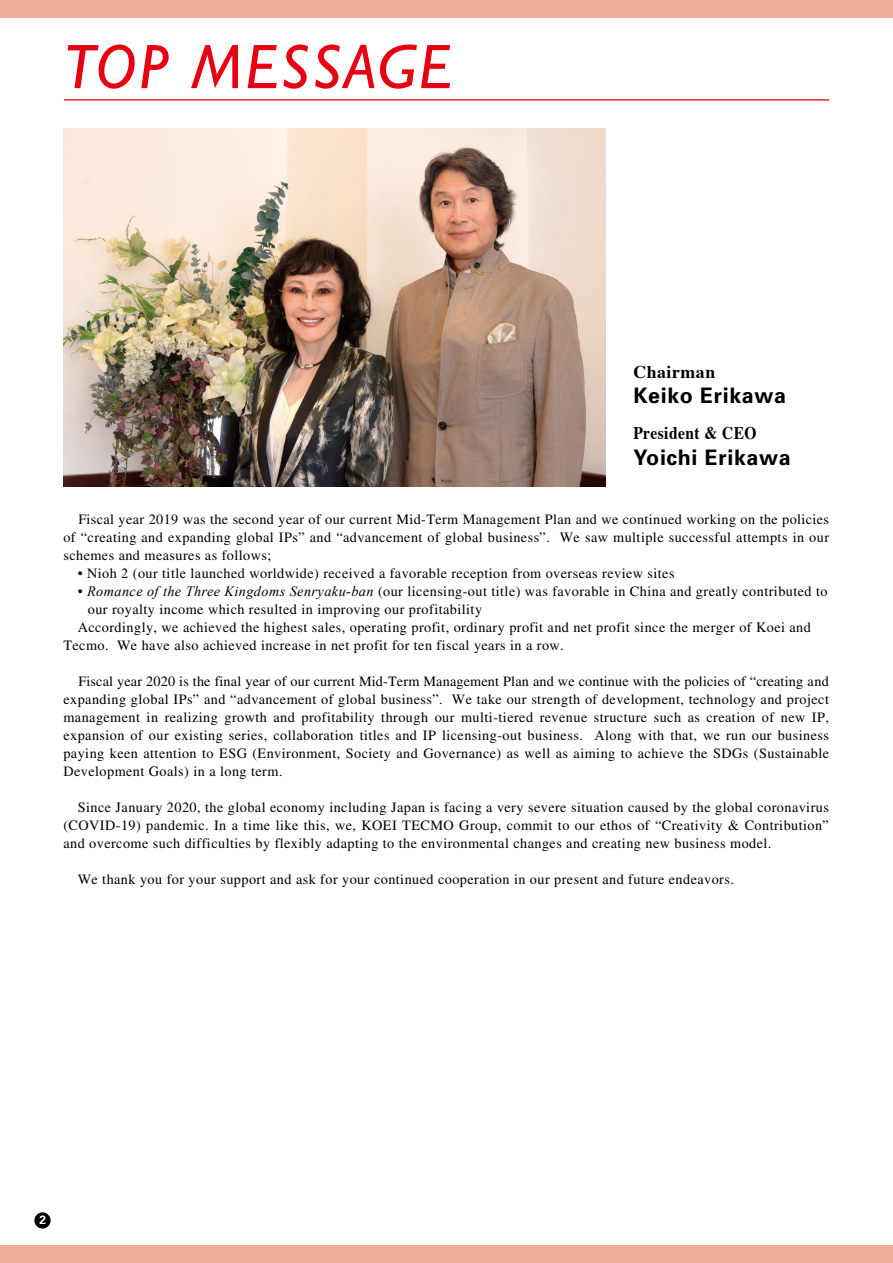
<style>
.page{position:relative;width:893px;height:1263px;background:#fff}
.page>*{position:absolute;margin:0;border:0;box-sizing:border-box;transform-origin:0 0}
.t1{font:italic 63.15px "Gill Sans";letter-spacing:.045em;color:#e60012}
.t2{font:700 21.3px "Univers";letter-spacing:.03em;color:#000}
.t3{font:700 17.85px "Times";letter-spacing:.03em;color:#000;scale:.87 1}
.t4{font:700 17.85px "Times";letter-spacing:.03em;color:#000}
.t5{font:14.25px/18px "Times";letter-spacing:.03em;color:#000;text-align:justify}
.t6{font:700 12px "Univers";color:#fff}
.s1{font-family:"Times New Roman";font-style:italic}
</style>
<div class="page">
<img style="left:63px;top:128px;width:543px;height:359px">
<hr style="left:64px;top:99px;width:765px;height:2px;background:#e60012">
<div style="left:0;top:1246px;width:893px;height:17px;background:#edae99"></div>
<div style="left:0;top:0;width:893px;height:17px;background:#edae99"></div>
<div style="left:34px;top:1212px;width:17px;height:16px;background:#000;border-radius:50%"></div>
<h1 class="t1" style="left:63px;top:31px;width:389px">TOP MESSAGE</h1>
<p class="t4" style="left:633px;top:354px;width:83px">Chairman</p>
<h2 class="t2" style="left:633px;top:382px;width:154px">Keiko Erikawa</h2>
<p class="t3" style="left:633px;top:416px;width:143px">President &amp; CEO</p>
<h2 class="t2" style="left:633px;top:443px;width:159px">Yoichi Erikawa</h2>
<p class="t5" style="left:63px;top:510px;width:767px;text-indent:15px">Fiscal year 2019 was the second year of our current Mid-Term Management Plan and we continued working on the policies of “creating and expanding global IPs” and “advancement of global business”. We saw multiple successful attempts in our schemes and measures as follows;</p>
<p class="t5" style="left:78px;top:564px;width:598px">• Nioh 2 (our title launched worldwide) received a favorable reception from overseas review sites</p>
<p class="t5" style="left:78px;top:582px;width:751px">• <span class="s1">Romance of the Three Kingdoms Senryaku-ban</span> (our licensing-out title) was favorable in China and greatly contributed to</p>
<p class="t5" style="left:88px;top:600px;width:396px">our royalty income which resulted in improving our profitability</p>
<p class="t5" style="left:78px;top:618px;width:735px">Accordingly, we achieved the highest sales, operating profit, ordinary profit and net profit since the merger of Koei and</p>
<p class="t5" style="left:63px;top:636px;width:502px">Tecmo. We have also achieved increase in net profit for ten fiscal years in a row.</p>
<p class="t5" style="left:63px;top:672px;width:767px;text-indent:15px">Fiscal year 2020 is the final year of our current Mid-Term Management Plan and we continue with the policies of “creating and expanding global IPs” and “advancement of global business”. We take our strength of development, technology and project management in realizing growth and profitability through our multi-tiered revenue structure such as creation of new IP, expansion of our existing series, collaboration titles and IP licensing-out business. Along with that, we run our business paying keen attention to ESG (Environment, Society and Governance) as well as aiming to achieve the SDGs (Sustainable Development Goals) in a long term.</p>
<p class="t5" style="left:63px;top:798px;width:767px;text-indent:14px">Since January 2020, the global economy including Japan is facing a very severe situation caused by the global coronavirus (COVID-19) pandemic. In a time like this, we, KOEI TECMO Group, commit to our ethos of “Creativity &amp; Contribution” and overcome such difficulties by flexibly adapting to the environmental changes and creating new business model.</p>
<p class="t5" style="left:78px;top:870px;width:658px">We thank you for your support and ask for your continued cooperation in our present and future endeavors.</p>
<p class="t6" style="left:39px;top:1212px;width:8px">2</p>
</div>
